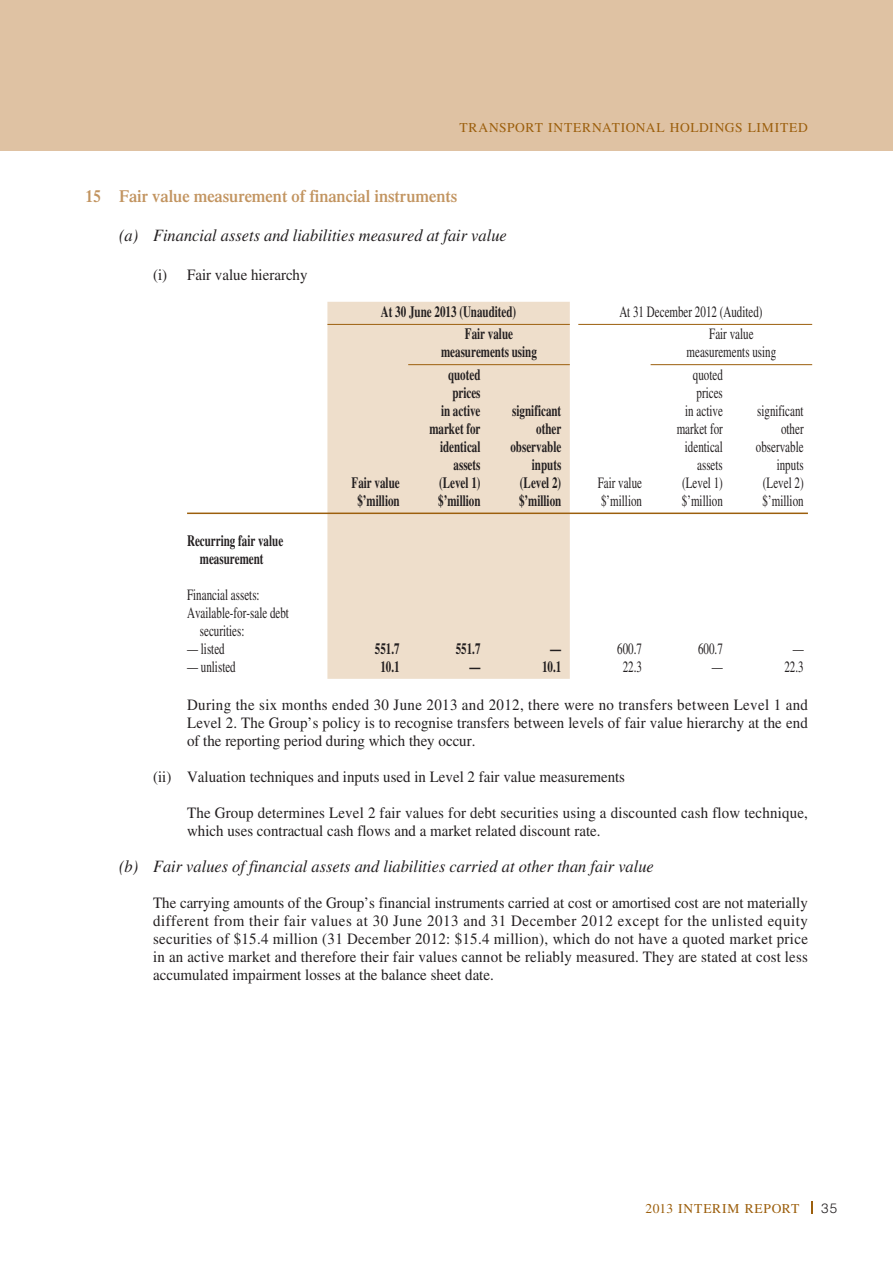
<style>
.page{position:relative;width:893px;height:1263px;background:#fff}
.page>*{position:absolute;margin:0;border:0;box-sizing:border-box;transform-origin:0 0}
.t1{font:italic 17.25px "Times";color:#231f20;scale:.95 1}
.t2{font:600 17.25px "Times";color:#c29460;scale:.95 1}
.t3{font:15.75px/18px "Times";color:#231f20;text-align:justify;scale:.95 1}
.t4{font:15.75px/18px "Times";color:#231f20;text-align:right;scale:.7 1}
.t5{font:700 15.75px/18px "Times";color:#231f20;text-align:center;scale:.7 1}
.t6{font:13.5px "Times";letter-spacing:.05em;color:#9c5f0d}
.t7{font:300 13.5px "Helvetica";color:#231f20}
</style>
<div class="page">
<div style="left:0;top:0;width:893px;height:151px;background:#dfc2a3"></div>
<svg style="left:811px;top:1201px;width:1px;height:13px"></svg>
<div style="left:327px;top:302px;width:243px;height:377px;background:#eedecb"></div>
<hr style="left:327px;top:324px;width:243px;height:1px;background:#9c5f0d">
<hr style="left:578px;top:324px;width:234px;height:1px;background:#9c5f0d">
<hr style="left:408px;top:364px;width:162px;height:1px;background:#9c5f0d">
<hr style="left:651px;top:364px;width:161px;height:1px;background:#9c5f0d">
<hr style="left:187px;top:512px;width:621px;height:2px;background:#9c5f0d">
<p class="t6" style="left:459px;top:123px;width:350px">TRANSPORT INTERNATIONAL HOLDINGS LIMITED</p>
<p class="t2" style="left:85px;top:189px;width:393px">15 Fair value measurement of financial instruments</p>
<p class="t1" style="left:119px;top:229px;width:410px">(a) Financial assets and liabilities measured at fair value</p>
<p class="t3" style="left:153px;top:267px;width:164px">(i) Fair value hierarchy</p>
<p class="t5" style="left:381px;top:304px;width:195px">At 30 June 2013 (Unaudited)</p>
<p class="t4" style="left:619px;top:304px;width:206px">At 31 December 2012 (Audited)</p>
<p class="t5" style="left:441px;top:327px;width:138px">Fair value measurements using</p>
<p class="t4" style="left:686px;top:327px;width:130px;text-align:center">Fair value measurements using</p>
<p class="t5" style="left:429px;top:367px;width:75px;text-align:right">quoted prices<br>in active market for identical assets</p>
<p class="t4" style="left:677px;top:367px;width:68px">quoted prices<br>in active market for identical assets</p>
<p class="t5" style="left:510px;top:403px;width:74px;text-align:right">significant other observable inputs</p>
<p class="t4" style="left:756px;top:403px;width:70px">significant other observable inputs</p>
<p class="t5" style="left:352px;top:475px;width:70px">Fair value</p>
<p class="t5" style="left:439px;top:475px;width:61px">(Level 1)</p>
<p class="t5" style="left:520px;top:475px;width:61px">(Level 2)</p>
<p class="t4" style="left:598px;top:475px;width:65px">Fair value</p>
<p class="t4" style="left:682px;top:475px;width:60px">(Level 1)</p>
<p class="t4" style="left:763px;top:475px;width:60px">(Level 2)</p>
<p class="t5" style="left:357px;top:493px;width:62px">$’million</p>
<p class="t5" style="left:438px;top:493px;width:62px">$’million</p>
<p class="t5" style="left:519px;top:493px;width:62px">$’million</p>
<p class="t4" style="left:601px;top:493px;width:60px">$’million</p>
<p class="t4" style="left:682px;top:493px;width:60px">$’million</p>
<p class="t4" style="left:763px;top:493px;width:60px">$’million</p>
<p class="t5" style="left:187px;top:533px;width:139px">Recurring fair value measurement</p>
<p class="t4" style="left:187px;top:587px;width:105px">Financial assets:</p>
<p class="t4" style="left:187px;top:605px;width:147px">Available-for-sale debt</p>
<p class="t4" style="left:200px;top:623px;width:65px">securities:</p>
<p class="t4" style="left:187px;top:641px;width:55px">— listed</p>
<p class="t5" style="left:375px;top:641px;width:37px">551.7</p>
<p class="t5" style="left:456px;top:641px;width:37px">551.7</p>
<p class="t5" style="left:550px;top:641px;width:17px">—</p>
<p class="t4" style="left:617px;top:641px;width:37px">600.7</p>
<p class="t4" style="left:698px;top:641px;width:37px">600.7</p>
<p class="t4" style="left:793px;top:641px;width:17px">—</p>
<p class="t4" style="left:187px;top:659px;width:71px">— unlisted</p>
<p class="t5" style="left:380px;top:659px;width:29px">10.1</p>
<p class="t5" style="left:469px;top:659px;width:17px">—</p>
<p class="t5" style="left:542px;top:659px;width:29px">10.1</p>
<p class="t4" style="left:623px;top:659px;width:29px">22.3</p>
<p class="t4" style="left:712px;top:659px;width:17px">—</p>
<p class="t4" style="left:784px;top:659px;width:29px">22.3</p>
<p class="t3" style="left:187px;top:697px;width:655px">During the six months ended 30 June 2013 and 2012, there were no transfers between Level 1 and Level 2. The Group’s policy is to recognise transfers between levels of fair value hierarchy at the end of the reporting period during which they occur.</p>
<p class="t3" style="left:153px;top:769px;width:498px">(ii) Valuation techniques and inputs used in Level 2 fair value measurements</p>
<p class="t3" style="left:187px;top:805px;width:655px">The Group determines Level 2 fair values for debt securities using a discounted cash flow technique, which uses contractual cash flows and a market related discount rate.</p>
<p class="t1" style="left:119px;top:859px;width:564px">(b) Fair values of financial assets and liabilities carried at other than fair value</p>
<p class="t3" style="left:153px;top:895px;width:691px">The carrying amounts of the Group’s financial instruments carried at cost or amortised cost are not materially different from their fair values at 30 June 2013 and 31 December 2012 except for the unlisted equity securities of $15.4 million (31 December 2012: $15.4 million), which do not have a quoted market price in an active market and therefore their fair values cannot be reliably measured. They are stated at cost less accumulated impairment losses at the balance sheet date.</p>
<p class="t6" style="left:645px;top:1203px;width:155px">2013 INTERIM REPORT</p>
<p class="t7" style="left:821px;top:1203px;width:17px">35</p>
</div>
